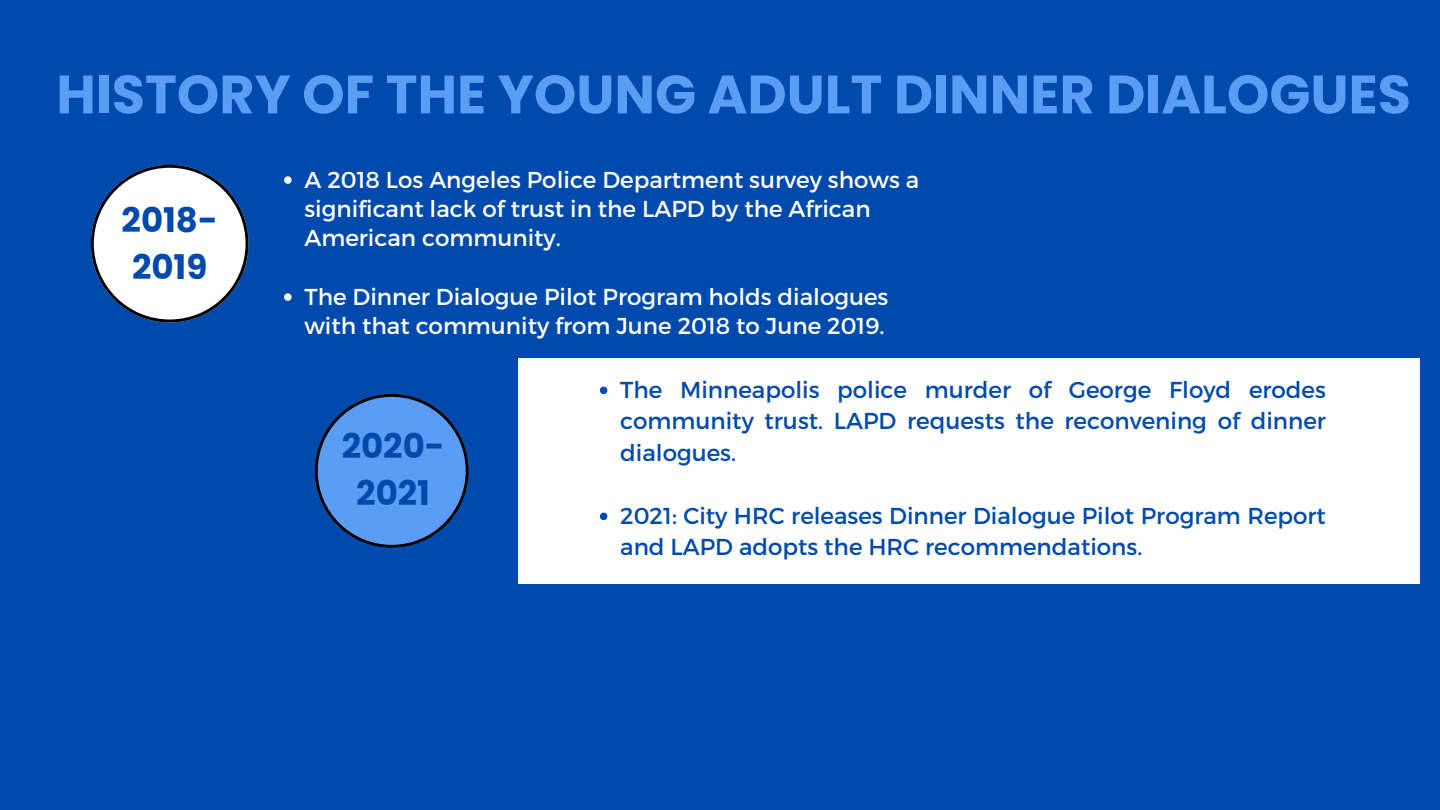
<style>
.page{position:relative;width:1440px;height:810px;background:#004aad}
.page>*{position:absolute;margin:0;border:0;box-sizing:border-box;transform-origin:0 0}
.t1{font:700 54px "Poppins";color:#5b9cf4}
.t2{font:700 34px/47.2px "Poppins";color:#004aad;text-align:center}
.t3{font:23px/31.5px "Montserrat";color:#004aad;text-align:justify}
.t4{font:23px/29.2px "Montserrat";color:#fff}
</style>
<div class="page">
<div style="left:518px;top:358px;width:901px;height:226px;background:#fff"></div>
<svg style="left:91px;top:165px;width:157px;height:157px"></svg>
<svg style="left:315px;top:394px;width:153px;height:154px"></svg>
<svg style="left:284px;top:176px;width:8px;height:8px"></svg>
<svg style="left:284px;top:293px;width:8px;height:8px"></svg>
<svg style="left:600px;top:387px;width:7px;height:7px"></svg>
<svg style="left:600px;top:513px;width:7px;height:7px"></svg>
<h1 class="t1" style="left:56px;top:57px;width:1356px">HISTORY OF THE YOUNG ADULT DINNER DIALOGUES</h1>
<p class="t2" style="left:122px;top:196px;width:98px">2018-<br>2019</p>
<h2 class="t4" style="left:304px;top:164px;width:616px">A 2018 Los Angeles Police Department survey shows a significant lack of trust in the LAPD by the African<br>American community.</h2>
<p class="t4" style="left:304px;top:281px;width:586px">The Dinner Dialogue Pilot Program holds dialogues with that community from June 2018 to June 2019.</p>
<p class="t2" style="left:342px;top:422px;width:104px">2020-<br>2021</p>
<p class="t3" style="left:620px;top:373px;width:707px">The Minneapolis police murder of George Floyd erodes community trust. LAPD requests the reconvening of dinner dialogues.</p>
<h2 class="t3" style="left:620px;top:499px;width:707px">2021: City HRC releases Dinner Dialogue Pilot Program Report and LAPD adopts the HRC recommendations.</h2>
</div>
